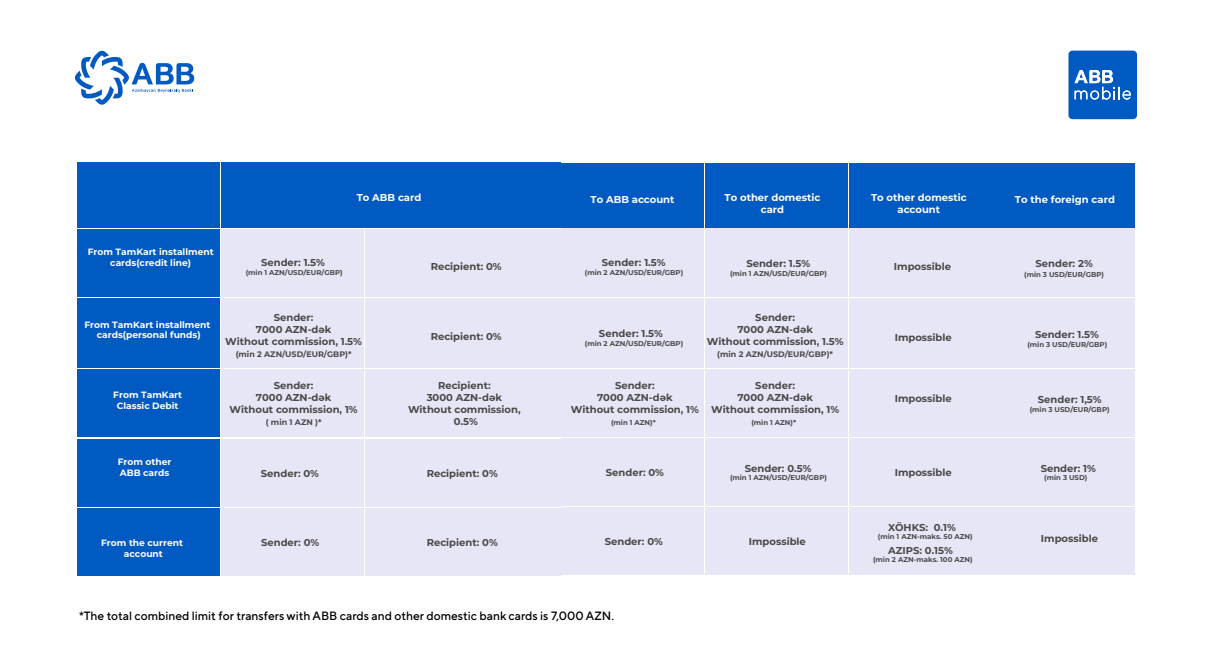
<style>
.page{position:relative;width:1212px;height:655px;background:#fff}
.page>*{position:absolute;margin:0;border:0;box-sizing:border-box;transform-origin:0 0}
.t1{font:500 12px "TT Norms Pro";color:#000}
.t2{font:700 10px/12px "Montserrat";color:#494949;text-align:center}
.t3{font:700 10px/11.9px "Montserrat";color:#fff;text-align:center}
.t4{font:700 9.1px/10.9px "Montserrat";color:#fff;text-align:center}
.t5{font:700 8px "Montserrat";color:#494949}
.t6{font:700 7px "Montserrat";color:#494949}
</style>
<div class="page">
<div style="left:705px;top:227px;width:143px;height:70px;background:#e7e6f6"></div>
<div style="left:562px;top:227px;width:142px;height:70px;background:#e7e6f6"></div>
<div style="left:221px;top:229px;width:142px;height:68px;background:#e7e6f6"></div>
<div style="left:365px;top:229px;width:196px;height:68px;background:#e7e6f6"></div>
<div style="left:78px;top:229px;width:142px;height:68px;background:#005ac2"></div>
<div style="left:705px;top:163px;width:143px;height:65px;background:#005ac2"></div>
<div style="left:562px;top:163px;width:142px;height:65px;background:#005ac2"></div>
<div style="left:221px;top:163px;width:340px;height:65px;background:#005ac2"></div>
<div style="left:78px;top:163px;width:142px;height:65px;background:#005ac2"></div>
<div style="left:993px;top:227px;width:142px;height:70px;background:#e7e6f6"></div>
<div style="left:849px;top:227px;width:142px;height:70px;background:#e7e6f6"></div>
<div style="left:993px;top:163px;width:142px;height:65px;background:#005ac2"></div>
<div style="left:849px;top:163px;width:142px;height:65px;background:#005ac2"></div>
<div style="left:705px;top:298px;width:143px;height:70px;background:#e7e6f6"></div>
<div style="left:562px;top:298px;width:142px;height:70px;background:#e7e6f6"></div>
<div style="left:221px;top:299px;width:142px;height:69px;background:#e7e6f6"></div>
<div style="left:365px;top:299px;width:196px;height:69px;background:#e7e6f6"></div>
<div style="left:78px;top:299px;width:142px;height:69px;background:#005ac2"></div>
<div style="left:993px;top:298px;width:142px;height:70px;background:#e7e6f6"></div>
<div style="left:849px;top:298px;width:142px;height:70px;background:#e7e6f6"></div>
<div style="left:705px;top:438px;width:143px;height:68px;background:#e7e6f6"></div>
<div style="left:562px;top:438px;width:142px;height:68px;background:#e7e6f6"></div>
<div style="left:221px;top:439px;width:142px;height:67px;background:#e7e6f6"></div>
<div style="left:78px;top:439px;width:142px;height:67px;background:#005ac2"></div>
<div style="left:365px;top:439px;width:196px;height:67px;background:#e7e6f6"></div>
<div style="left:993px;top:438px;width:142px;height:68px;background:#e7e6f6"></div>
<div style="left:849px;top:438px;width:142px;height:68px;background:#e7e6f6"></div>
<div style="left:705px;top:507px;width:143px;height:68px;background:#e7e6f6"></div>
<div style="left:562px;top:507px;width:142px;height:68px;background:#e7e6f6"></div>
<div style="left:221px;top:508px;width:142px;height:67px;background:#e7e6f6"></div>
<div style="left:365px;top:508px;width:196px;height:67px;background:#e7e6f6"></div>
<div style="left:993px;top:507px;width:142px;height:68px;background:#e7e6f6"></div>
<div style="left:849px;top:507px;width:142px;height:68px;background:#e7e6f6"></div>
<div style="left:705px;top:370px;width:143px;height:67px;background:#e7e6f6"></div>
<div style="left:562px;top:370px;width:142px;height:67px;background:#e7e6f6"></div>
<div style="left:221px;top:369px;width:142px;height:68px;background:#e7e6f6"></div>
<div style="left:78px;top:369px;width:142px;height:68px;background:#005ac2"></div>
<div style="left:365px;top:369px;width:196px;height:68px;background:#e7e6f6"></div>
<div style="left:993px;top:370px;width:142px;height:67px;background:#e7e6f6"></div>
<div style="left:849px;top:370px;width:142px;height:67px;background:#e7e6f6"></div>
<div style="left:78px;top:508px;width:142px;height:68px;background:#005ac2"></div>
<svg style="left:75px;top:50px;width:119px;height:55px"></svg>
<svg style="left:1068px;top:51px;width:69px;height:68px;background:#1f6ec9"></svg>
<p class="t3" style="left:357px;top:191px;width:66px">To ABB card</p>
<p class="t3" style="left:590px;top:193px;width:86px">To ABB account</p>
<p class="t3" style="left:725px;top:191px;width:97px">To other domestic card</p>
<p class="t3" style="left:871px;top:191px;width:97px">To other domestic account</p>
<p class="t3" style="left:1015px;top:193px;width:102px">To the foreign card</p>
<p class="t4" style="left:88px;top:246px;width:127px">From TamKart installment cards(credit line)</p>
<p class="t2" style="left:602px;top:256px;width:65px">Sender: 1.5%</p>
<p class="t6" style="left:585px;top:267px;width:100px">(min 2 AZN/USD/EUR/GBP)</p>
<p class="t2" style="left:261px;top:256px;width:65px">Sender: 1.5%</p>
<p class="t6" style="left:246px;top:267px;width:98px">(min 1 AZN/USD/EUR/GBP)</p>
<p class="t2" style="left:431px;top:260px;width:73px">Recipient: 0%</p>
<p class="t2" style="left:746px;top:257px;width:65px">Sender: 1.5%</p>
<p class="t6" style="left:730px;top:268px;width:98px">(min 1 AZN/USD/EUR/GBP)</p>
<p class="t2" style="left:894px;top:260px;width:59px">Impossible</p>
<p class="t2" style="left:1035px;top:257px;width:59px">Sender: 2%</p>
<p class="t6" style="left:1024px;top:270px;width:81px">(min 3 USD/EUR/GBP)</p>
<p class="t2" style="left:225px;top:311px;width:138px">Sender:<br>7000 AZN-dək<br>Without commission, 1.5%</p>
<p class="t5" style="left:236px;top:348px;width:117px">(min 2 AZN/USD/EUR/GBP)*</p>
<p class="t2" style="left:707px;top:311px;width:138px">Sender:<br>7000 AZN-dək<br>Without commission, 1.5%</p>
<p class="t5" style="left:717px;top:348px;width:117px">(min 2 AZN/USD/EUR/GBP)*</p>
<p class="t4" style="left:84px;top:318px;width:127px">From TamKart installment cards(personal funds)</p>
<p class="t2" style="left:599px;top:327px;width:65px">Sender: 1.5%</p>
<p class="t6" style="left:585px;top:338px;width:100px">(min 2 AZN/USD/EUR/GBP)</p>
<p class="t2" style="left:431px;top:329px;width:73px">Recipient: 0%</p>
<p class="t2" style="left:895px;top:331px;width:59px">Impossible</p>
<p class="t2" style="left:1035px;top:328px;width:65px">Sender: 1.5%</p>
<p class="t6" style="left:1027px;top:339px;width:81px">(min 3 USD/EUR/GBP)</p>
<p class="t4" style="left:113px;top:389px;width:70px">From TamKart<br>Classic Debit</p>
<p class="t2" style="left:230px;top:378px;width:130px">Sender:<br>7000 AZN-dək<br>Without commission, 1%</p>
<p class="t5" style="left:266px;top:416px;width:57px">( min 1 AZN )*</p>
<p class="t2" style="left:408px;top:378px;width:114px">Recipient:<br>3000 AZN-dək<br>Without commission,<br>0.5%</p>
<p class="t2" style="left:571px;top:379px;width:130px">Sender:<br>7000 AZN-dək<br>Without commission, 1%</p>
<p class="t6" style="left:611px;top:417px;width:46px">(min 1 AZN)*</p>
<p class="t2" style="left:711px;top:379px;width:130px">Sender:<br>7000 AZN-dək<br>Without commission, 1%</p>
<p class="t6" style="left:751px;top:417px;width:46px">(min 1 AZN)*</p>
<p class="t2" style="left:895px;top:392px;width:59px">Impossible</p>
<p class="t2" style="left:1038px;top:393px;width:65px">Sender: 1,5%</p>
<p class="t6" style="left:1030px;top:405px;width:81px">(min 3 USD/EUR/GBP)</p>
<p class="t4" style="left:118px;top:456px;width:55px;text-align:left">From other<br>ABB cards</p>
<p class="t2" style="left:261px;top:467px;width:60px">Sender: 0%</p>
<p class="t2" style="left:427px;top:467px;width:73px">Recipient: 0%</p>
<p class="t2" style="left:606px;top:466px;width:60px">Sender: 0%</p>
<p class="t2" style="left:745px;top:462px;width:68px">Sender: 0.5%</p>
<p class="t6" style="left:730px;top:473px;width:98px">(min 1 AZN/USD/EUR/GBP)</p>
<p class="t2" style="left:895px;top:466px;width:59px">Impossible</p>
<p class="t2" style="left:1041px;top:462px;width:57px">Sender: 1%</p>
<p class="t6" style="left:1044px;top:473px;width:45px">(min 3 USD)</p>
<p class="t4" style="left:101px;top:536px;width:83px">From the current account</p>
<p class="t2" style="left:261px;top:535px;width:60px">Sender: 0%</p>
<p class="t2" style="left:427px;top:535px;width:73px">Recipient: 0%</p>
<p class="t2" style="left:605px;top:535px;width:60px">Sender: 0%</p>
<p class="t2" style="left:749px;top:535px;width:59px">Impossible</p>
<p class="t2" style="left:888px;top:520px;width:69px">XÖHKS: 0.1%</p>
<p class="t6" style="left:878px;top:531px;width:96px">(min 1 AZN-maks. 50 AZN)</p>
<p class="t2" style="left:888px;top:544px;width:66px">AZIPS: 0.15%</p>
<p class="t6" style="left:873px;top:555px;width:101px">(min 2 AZN-maks. 100 AZN)</p>
<p class="t2" style="left:1041px;top:531px;width:59px">Impossible</p>
<p class="t1" style="left:79px;top:606px;width:536px">*The total combined limit for transfers with ABB cards and other domestic bank cards is 7,000 AZN.</p>
</div>
